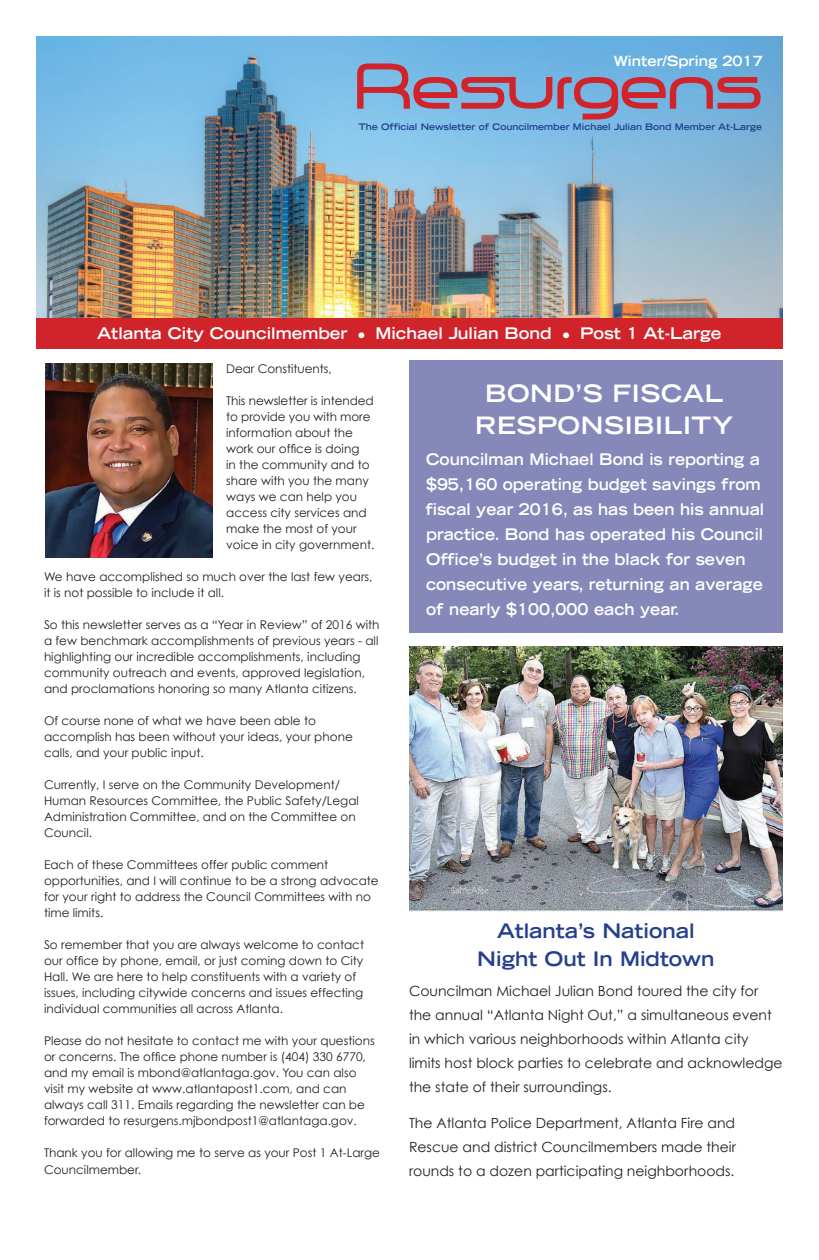
<style>
.page{position:relative;width:819px;height:1260px;background:#fff}
.page>*{position:absolute;margin:0;border:0;box-sizing:border-box;transform-origin:0 0}
.t1{font:500 54px "More Modern OT";color:#d1232a}
.t2{font:700 expanded 24px/32px "Trade Gothic LH";letter-spacing:.025em;color:#fff;text-align:center}
.t3{font:700 expanded 20px/28px "Trade Gothic LH";color:#253f8e;text-align:center}
.t4{font:700 expanded 16px/25px "Trade Gothic LH";color:#fff;scale:.95 1}
.t5{font:700 expanded 16px "Trade Gothic LH";color:#fff}
.t6{font:14px/24px "Century Gothic";color:#231f20}
.t7{font:700 expanded 14px "Trade Gothic LH";color:#fff}
.t8{font:12px/16px "Century Gothic";color:#231f20}
.t9{font:700 expanded 9px "Trade Gothic LH";color:#253f8e}
</style>
<div class="page">
<img style="left:45px;top:364px;width:168px;height:194px">
<img style="left:36px;top:36px;width:747px;height:282px">
<div style="left:36px;top:318px;width:747px;height:31px;background:#d1232a"></div>
<svg style="left:356px;top:62px;width:406px;height:58px;background:#859dc2"></svg>
<div style="left:409px;top:361px;width:374px;height:272px;background:#8688ba"></div>
<img style="left:409px;top:646px;width:374px;height:266px">
<p class="t7" style="left:614px;top:52px;width:150px">Winter/Spring 2017</p>
<h1 class="t1" style="left:355px;top:51px;width:410px">Resurgens</h1>
<p class="t9" style="left:358px;top:121px;width:405px">The Official Newsletter of Councilmember Michael Julian Bond Member At-Large</p>
<h3 class="t5" style="left:97px;top:323px;width:626px">Atlanta City Councilmember ● Michael Julian Bond ● Post 1 At-Large</h3>
<p class="t8" style="left:226px;top:361px;width:107px">Dear Constituents,</p>
<p class="t8" style="left:226px;top:393px;width:150px">This newsletter is intended to provide you with more information about the work our office is doing<br>in the community and to share with you the many ways we can help you access city services and make the most of your voice in city government.</p>
<p class="t8" style="left:44px;top:569px;width:330px">We have accomplished so much over the last few years, it is not possible to include it all.</p>
<p class="t8" style="left:44px;top:617px;width:337px">So this newsletter serves as a “Year in Review” of 2016 with a few benchmark accomplishments of previous years - all highlighting our incredible accomplishments, including community outreach and events, approved legislation, and proclamations honoring so many Atlanta citizens.</p>
<p class="t8" style="left:44px;top:713px;width:310px">Of course none of what we have been able to accomplish has been without your ideas, your phone calls, and your public input.</p>
<p class="t8" style="left:44px;top:777px;width:316px">Currently, I serve on the Community Development/ Human Resources Committee, the Public Safety/Legal Administration Committee, and on the Committee on Council.</p>
<p class="t8" style="left:44px;top:857px;width:336px">Each of these Committees offer public comment opportunities, and I will continue to be a strong advocate for your right to address the Council Committees with no time limits.</p>
<p class="t8" style="left:44px;top:937px;width:322px">So remember that you are always welcome to contact our office by phone, email, or just coming down to City Hall. We are here to help constituents with a variety of issues, including citywide concerns and issues effecting individual communities all across Atlanta.</p>
<p class="t8" style="left:44px;top:1033px;width:332px">Please do not hesitate to contact me with your questions or concerns. The office phone number is (404) 330 6770, and my email is mbond@atlantaga.gov. You can also visit my website at www.atlantapost1.com, and can always call 311. Emails regarding the newsletter can be forwarded to resurgens.mjbondpost1@atlantaga.gov.</p>
<p class="t8" style="left:44px;top:1144px;width:338px;line-height:17px">Thank you for allowing me to serve as your Post 1 At-Large<br>Councilmember.</p>
<h2 class="t2" style="left:475px;top:377px;width:260px">BOND’S FISCAL<br>RESPONSIBILITY</h2>
<p class="t4" style="left:426px;top:446px;width:357px">Councilman Michael Bond is reporting a $95,160 operating budget savings from fiscal year 2016, as has been his annual practice. Bond has operated his Council Office’s budget in the black for seven consecutive years, returning an average of nearly $100,000 each year.</p>
<h3 class="t3" style="left:477px;top:916px;width:239px">Atlanta’s National<br>Night Out In Midtown</h3>
<p class="t6" style="left:409px;top:979px;width:375px">Councilman Michael Julian Bond toured the city for the annual “Atlanta Night Out,” a simultaneous event in which various neighborhoods within Atlanta city limits host block parties to celebrate and acknowledge the state of their surroundings.</p>
<p class="t6" style="left:409px;top:1111px;width:328px;text-align:justify">The Atlanta Police Department, Atlanta Fire and Rescue and district Councilmembers made their rounds to a dozen participating neighborhoods.</p>
</div>
